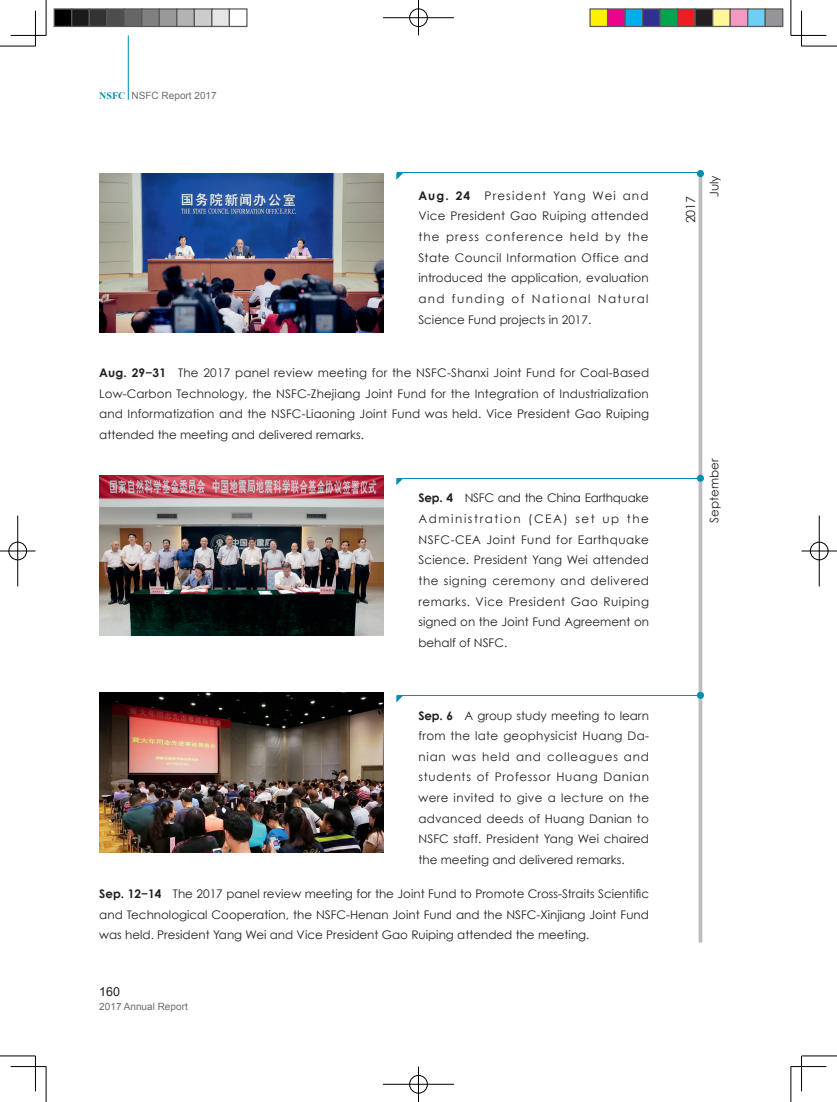
<style>
.page{position:relative;width:837px;height:1102px;background:#fff}
.page>*{position:absolute;margin:0;border:0;box-sizing:border-box;transform-origin:0 0}
.t1{font:12.5px "Century Gothic";color:#231f20}
.t2{font:12.5px "Arial";color:#231f20}
.t3{font:11.88px/20.6px "Century Gothic";color:#231f20;text-align:justify}
.t4{font:10px "Arial";color:#6c6d70}
.t5{font:700 10px "Times New Roman";color:#008eb1}
.s1{font-weight:700}
.s2{font-family:"FZDHTJW GB1 0"}
</style>
<div class="page">
<hr style="left:128px;top:35px;width:1px;height:65px;background:#008eb1">
<img style="left:99px;top:476px;width:284px;height:159px">
<img style="left:99px;top:693px;width:284px;height:159px">
<svg style="left:698px;top:170px;width:4px;height:773px;background:#c5c6c8"></svg>
<hr style="left:397px;top:173px;width:303px;height:1px;background:#008eb1">
<svg style="left:396px;top:173px;width:7px;height:7px"></svg>
<div style="left:696px;top:170px;width:7px;height:7px;background:#008eb1;border-radius:50%"></div>
<hr style="left:397px;top:478px;width:303px;height:1px;background:#008eb1">
<svg style="left:396px;top:478px;width:7px;height:7px"></svg>
<div style="left:696px;top:475px;width:7px;height:7px;background:#008eb1;border-radius:50%"></div>
<hr style="left:397px;top:695px;width:303px;height:1px;background:#008eb1">
<svg style="left:396px;top:695px;width:7px;height:7px"></svg>
<svg style="left:696px;top:692px;width:7px;height:7px"></svg>
<img style="left:99px;top:173px;width:284px;height:160px">
<hr style="left:0;top:46px;width:35px;height:1px;background:#000">
<hr style="left:801px;top:46px;width:35px;height:1px;background:#000">
<hr style="left:0;top:1056px;width:35px;height:1px;background:#000">
<hr style="left:801px;top:1056px;width:35px;height:1px;background:#000">
<hr style="left:46px;top:0;width:1px;height:35px;background:#000">
<hr style="left:46px;top:1067px;width:1px;height:35px;background:#000">
<hr style="left:790px;top:0;width:1px;height:35px;background:#000">
<hr style="left:790px;top:1067px;width:1px;height:35px;background:#000">
<hr style="left:11px;top:35px;width:35px;height:1px;background:#000">
<hr style="left:790px;top:35px;width:36px;height:1px;background:#000">
<hr style="left:11px;top:1066px;width:35px;height:1px;background:#000">
<hr style="left:790px;top:1066px;width:36px;height:1px;background:#000">
<hr style="left:35px;top:11px;width:1px;height:35px;background:#000">
<hr style="left:35px;top:1056px;width:1px;height:35px;background:#000">
<hr style="left:801px;top:11px;width:1px;height:35px;background:#000">
<hr style="left:801px;top:1056px;width:1px;height:35px;background:#000">
<div style="left:408px;top:8px;width:20px;height:19px;border:2px solid #fff;border-radius:50%"></div>
<hr style="left:383px;top:17px;width:71px;height:1px;background:#fff">
<hr style="left:417px;top:0;width:2px;height:35px;background:#fff">
<div style="left:409px;top:9px;width:18px;height:18px;border:1px solid #000;border-radius:50%"></div>
<hr style="left:383px;top:18px;width:71px;height:1px;background:#000">
<hr style="left:418px;top:0;width:1px;height:35px;background:#000">
<div style="left:408px;top:1075px;width:20px;height:19px;border:2px solid #fff;border-radius:50%"></div>
<hr style="left:383px;top:1083px;width:71px;height:2px;background:#fff">
<hr style="left:417px;top:1067px;width:2px;height:35px;background:#fff">
<div style="left:409px;top:1075px;width:18px;height:18px;border:1px solid #000;border-radius:50%"></div>
<hr style="left:383px;top:1084px;width:71px;height:1px;background:#000">
<hr style="left:418px;top:1067px;width:1px;height:35px;background:#000">
<div style="left:8px;top:541px;width:19px;height:20px;border:2px solid #fff;border-radius:50%"></div>
<hr style="left:0;top:550px;width:35px;height:2px;background:#fff">
<hr style="left:17px;top:516px;width:1px;height:70px;background:#fff">
<div style="left:9px;top:542px;width:18px;height:18px;border:1px solid #000;border-radius:50%"></div>
<hr style="left:0;top:551px;width:35px;height:1px;background:#000">
<hr style="left:18px;top:516px;width:1px;height:70px;background:#000">
<div style="left:809px;top:541px;width:19px;height:20px;border:2px solid #fff;border-radius:50%"></div>
<hr style="left:801px;top:550px;width:35px;height:2px;background:#fff">
<div style="left:809px;top:542px;width:19px;height:18px;border:1px solid #000;border-radius:50%"></div>
<hr style="left:801px;top:551px;width:35px;height:1px;background:#000">
<hr style="left:818px;top:516px;width:1px;height:70px;background:#000">
<div style="left:54px;top:9px;width:18px;height:17px;background:#000"></div>
<div style="left:54px;top:8px;width:18px;height:19px;border:1px solid #595959"></div>
<div style="left:72px;top:9px;width:17px;height:17px;background:#1a1a1a"></div>
<div style="left:71px;top:8px;width:19px;height:19px;border:1px solid #595959"></div>
<div style="left:89px;top:9px;width:18px;height:17px;background:#333"></div>
<div style="left:89px;top:8px;width:18px;height:19px;border:1px solid #595959"></div>
<div style="left:107px;top:9px;width:17px;height:17px;background:#4d4d4d"></div>
<div style="left:106px;top:8px;width:19px;height:19px;border:1px solid #595959"></div>
<div style="left:124px;top:9px;width:18px;height:17px;background:#666"></div>
<div style="left:124px;top:8px;width:18px;height:19px;border:1px solid #595959"></div>
<div style="left:142px;top:9px;width:17px;height:17px;background:#808080"></div>
<div style="left:141px;top:8px;width:19px;height:19px;border:1px solid #595959"></div>
<div style="left:159px;top:9px;width:18px;height:17px;background:#999"></div>
<div style="left:159px;top:8px;width:18px;height:19px;border:1px solid #595959"></div>
<div style="left:177px;top:9px;width:17px;height:17px;background:#b3b3b3"></div>
<div style="left:176px;top:8px;width:19px;height:19px;border:1px solid #595959"></div>
<div style="left:194px;top:9px;width:18px;height:17px;background:#ccc"></div>
<div style="left:194px;top:8px;width:18px;height:19px;border:1px solid #595959"></div>
<div style="left:212px;top:9px;width:17px;height:17px;background:#e6e6e6"></div>
<div style="left:211px;top:8px;width:19px;height:19px;border:1px solid #595959"></div>
<div style="left:229px;top:8px;width:18px;height:19px;border:1px solid #595959"></div>
<div style="left:590px;top:9px;width:17px;height:17px;background:#fff101"></div>
<div style="left:589px;top:8px;width:19px;height:19px;border:1px solid #595959"></div>
<div style="left:607px;top:9px;width:18px;height:17px;background:#ed028c"></div>
<div style="left:606px;top:8px;width:19px;height:19px;border:1px solid #595959"></div>
<div style="left:625px;top:9px;width:17px;height:17px;background:#00aeef"></div>
<div style="left:624px;top:8px;width:19px;height:19px;border:1px solid #595959"></div>
<div style="left:642px;top:9px;width:18px;height:17px;background:#2e3092"></div>
<div style="left:641px;top:8px;width:19px;height:19px;border:1px solid #595959"></div>
<div style="left:660px;top:9px;width:17px;height:17px;background:#00a54f"></div>
<div style="left:659px;top:8px;width:19px;height:19px;border:1px solid #595959"></div>
<div style="left:677px;top:9px;width:18px;height:17px;background:#ee1d23"></div>
<div style="left:676px;top:8px;width:19px;height:19px;border:1px solid #595959"></div>
<div style="left:695px;top:9px;width:17px;height:17px;background:#231f20"></div>
<div style="left:694px;top:8px;width:19px;height:19px;border:1px solid #595959"></div>
<div style="left:712px;top:9px;width:18px;height:17px;background:#fff79a"></div>
<div style="left:711px;top:8px;width:19px;height:19px;border:1px solid #595959"></div>
<div style="left:730px;top:9px;width:17px;height:17px;background:#f499c2"></div>
<div style="left:729px;top:8px;width:19px;height:19px;border:1px solid #595959"></div>
<div style="left:747px;top:9px;width:18px;height:17px;background:#6bcff6"></div>
<div style="left:746px;top:8px;width:19px;height:19px;border:1px solid #595959"></div>
<div style="left:765px;top:9px;width:17px;height:17px;background:#939598"></div>
<div style="left:764px;top:8px;width:19px;height:19px;border:1px solid #595959"></div>
<p class="t4" style="left:132px;top:89px;width:87px">NSFC Report 2017</p>
<p class="t5" style="left:99px;top:88px;width:28px">NSFC</p>
<p class="t3" style="left:418px;top:185px;width:232px"><span class="s1">Aug. 24</span> President Yang Wei and Vice President Gao Ruiping attended the press conference held by the State Council Information Office and introduced the application, evaluation and funding of National Natural Science Fund projects in 2017.</p>
<p class="t3" style="left:99px;top:362px;width:551px"><span class="s1">Aug. 29</span><span class="s2">-</span><span class="s1">31</span> The 2017 panel review meeting for the NSFC-Shanxi Joint Fund for Coal-Based Low-Carbon Technology, the NSFC-Zhejiang Joint Fund for the Integration of Industrialization and Informatization and the NSFC-Liaoning Joint Fund was held. Vice President Gao Ruiping attended the meeting and delivered remarks.</p>
<p class="t3" style="left:418px;top:488px;width:232px"><span class="s1">Sep. 4</span> NSFC and the China Earthquake Administration (CEA) set up the NSFC-CEA Joint Fund for Earthquake Science. President Yang Wei attended the signing ceremony and delivered remarks. Vice President Gao Ruiping signed on the Joint Fund Agreement on behalf of NSFC.</p>
<p class="t3" style="left:418px;top:705px;width:232px"><span class="s1">Sep. 6</span> A group study meeting to learn from the late geophysicist Huang Da&shy;nian was held and colleagues and students of Professor Huang Danian were invited to give a lecture on the advanced deeds of Huang Danian to NSFC staff. President Yang Wei chaired the meeting and delivered remarks.</p>
<p class="t3" style="left:99px;top:883px;width:551px"><span class="s1">Sep. 12</span><span class="s2">-</span><span class="s1">14</span> The 2017 panel review meeting for the Joint Fund to Promote Cross-Straits Scientific and Technological Cooperation, the NSFC-Henan Joint Fund and the NSFC-Xinjiang Joint Fund was held. President Yang Wei and Vice President Gao Ruiping attended the meeting.</p>
<p class="t2" style="left:99px;top:983px;width:22px">160</p>
<p class="t4" style="left:99px;top:1000px;width:90px">2017 Annual Report</p>
<p class="t1" style="left:682px;top:223px;width:29px;rotate:-90deg">2017</p>
<p class="t3" style="left:703px;top:197px;width:23px;rotate:-90deg">July</p>
<p class="t3" style="left:703px;top:523px;width:66px;rotate:-90deg">September</p>
</div>
